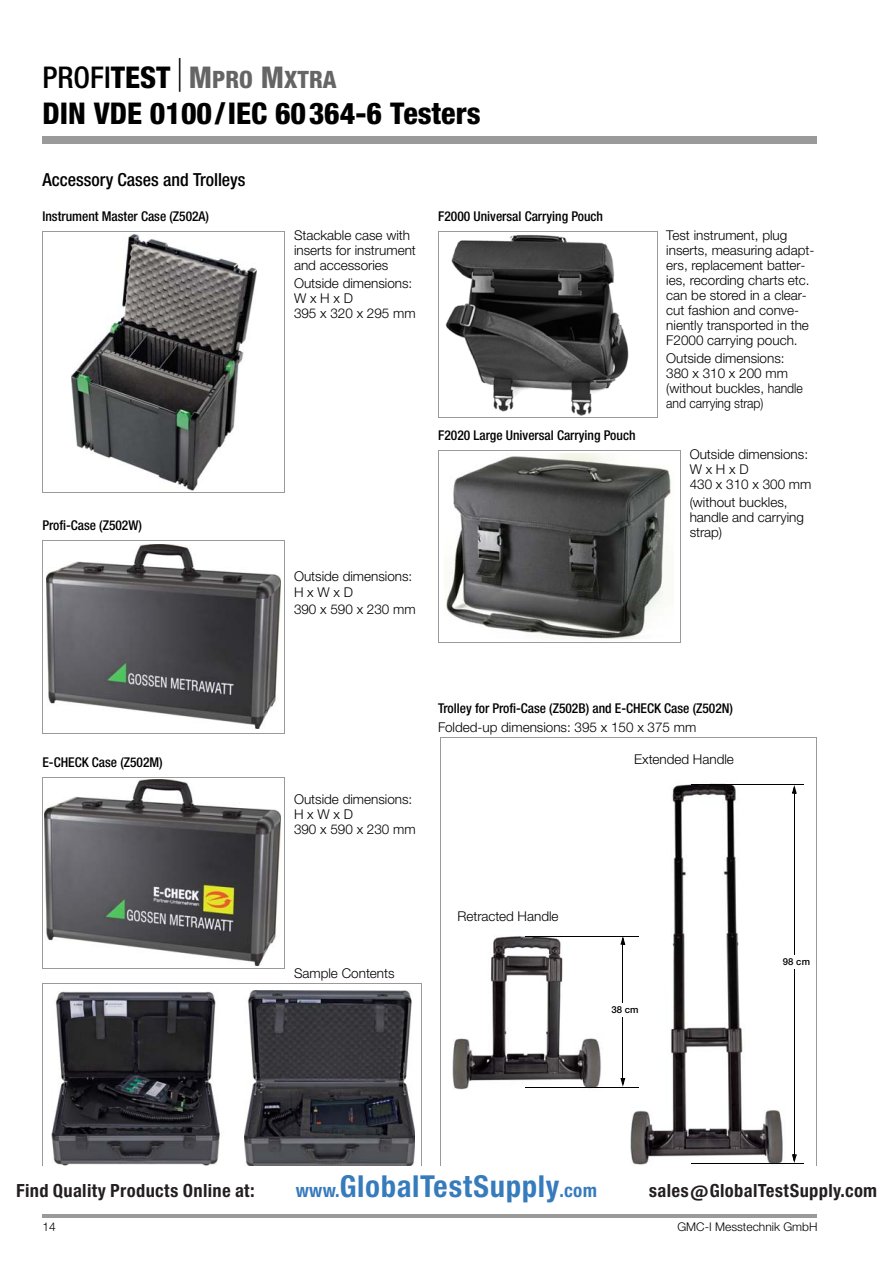
<style>
.page{position:relative;width:893px;height:1263px;background:#fff}
.page>*{position:absolute;margin:0;border:0;box-sizing:border-box;transform-origin:0 0}
.t1{font:800 condensed 30px "Helvetica Neue LTW1 G";color:#000}
.t2{font:28.95px "Europa Gro Nr 2 SBOP Bol Con";letter-spacing:.02em;color:#367bbc}
.t3{font:800 condensed 24px "Helvetica Neue LTW1 G";color:#656565}
.t4{font:500 condensed 18px "Helvetica Neue LTW1 G";color:#000}
.t5{font:17.4px "Europa Gro Nr 2 SBOP Bol Con";letter-spacing:.02em;color:#231f20}
.t6{font:300 13.5px/15px "Helvetica Neue LTW1 G";color:#000}
.t7{font:500 condensed 13.5px "Helvetica Neue LTW1 G";color:#000}
.t8{font:300 12px "Helvetica Neue LTW1 G";color:#000}
.t9{font:500 9.6px "Helvetica Neue LTW1 G";color:#000}
.s1{font-weight:500;font-size:30px;color:#000}
.s2{font-size:30px;color:#000}
.s3{font-size:30px}
.s4{font-size:17.85px}
</style>
<div class="page">
<hr style="left:42px;top:1215px;width:774px;height:3px;background:#9a9a9a">
<div style="left:42px;top:137px;width:774px;height:7px;background:#9a9a9a"></div>
<img style="left:71px;top:235px;width:185px;height:255px">
<hr style="left:43px;top:231px;width:242px;height:1px;background:#9a9a9a">
<hr style="left:285px;top:231px;width:1px;height:262px;background:#9a9a9a">
<hr style="left:42px;top:492px;width:243px;height:1px;background:#9a9a9a">
<hr style="left:42px;top:231px;width:1px;height:262px;background:#9a9a9a">
<img style="left:47px;top:545px;width:234px;height:184px">
<hr style="left:43px;top:540px;width:242px;height:1px;background:#9a9a9a">
<hr style="left:285px;top:540px;width:1px;height:193px;background:#9a9a9a">
<hr style="left:42px;top:733px;width:243px;height:1px;background:#9a9a9a">
<hr style="left:42px;top:540px;width:1px;height:193px;background:#9a9a9a">
<img style="left:45px;top:780px;width:236px;height:185px">
<hr style="left:43px;top:777px;width:242px;height:1px;background:#9a9a9a">
<hr style="left:285px;top:778px;width:1px;height:191px;background:#9a9a9a">
<hr style="left:42px;top:969px;width:243px;height:1px;background:#9a9a9a">
<hr style="left:42px;top:777px;width:1px;height:192px;background:#9a9a9a">
<img style="left:51px;top:991px;width:169px;height:175px">
<img style="left:244px;top:991px;width:171px;height:175px">
<hr style="left:43px;top:983px;width:378px;height:1px;background:#9a9a9a">
<hr style="left:421px;top:983px;width:1px;height:191px;background:#9a9a9a">
<hr style="left:42px;top:983px;width:1px;height:191px;background:#9a9a9a">
<img style="left:445px;top:234px;width:184px;height:182px">
<hr style="left:438px;top:231px;width:219px;height:1px;background:#9a9a9a">
<hr style="left:657px;top:231px;width:1px;height:186px;background:#9a9a9a">
<hr style="left:438px;top:417px;width:219px;height:1px;background:#9a9a9a">
<hr style="left:438px;top:231px;width:1px;height:186px;background:#9a9a9a">
<img style="left:446px;top:454px;width:225px;height:185px">
<hr style="left:438px;top:450px;width:242px;height:1px;background:#9a9a9a">
<hr style="left:680px;top:450px;width:1px;height:193px;background:#9a9a9a">
<hr style="left:438px;top:643px;width:242px;height:1px;background:#9a9a9a">
<hr style="left:438px;top:450px;width:1px;height:193px;background:#9a9a9a">
<img style="left:625px;top:783px;width:179px;height:382px">
<hr style="left:691px;top:784px;width:112px;height:1px;background:#000">
<hr style="left:691px;top:1163px;width:112px;height:1px;background:#000">
<svg style="left:791px;top:785px;width:5px;height:9px"></svg>
<hr style="left:794px;top:794px;width:1px;height:161px;background:#000">
<svg style="left:791px;top:1154px;width:5px;height:9px"></svg>
<hr style="left:794px;top:969px;width:1px;height:185px;background:#000">
<img style="left:452px;top:936px;width:149px;height:154px">
<hr style="left:525px;top:936px;width:113px;height:1px;background:#000">
<hr style="left:525px;top:1087px;width:113px;height:1px;background:#000">
<svg style="left:620px;top:937px;width:5px;height:8px"></svg>
<hr style="left:622px;top:945px;width:1px;height:58px;background:#000">
<svg style="left:620px;top:1078px;width:5px;height:9px"></svg>
<hr style="left:622px;top:1017px;width:1px;height:61px;background:#000">
<hr style="left:440px;top:737px;width:376px;height:1px;background:#9a9a9a">
<hr style="left:816px;top:737px;width:1px;height:444px;background:#9a9a9a">
<hr style="left:440px;top:737px;width:1px;height:444px;background:#9a9a9a">
<div style="left:0;top:1167px;width:886px;height:42px;background:#fff"></div>
<h3 class="t3" style="left:42px;top:66px;width:295px"><span class="s1">PROFI</span><span class="s2">TEST</span> <span class="s3">M</span>PRO <span class="s3">M</span>XTRA</h3>
<h1 class="t1" style="left:42px;top:96px;width:439px">DIN VDE 0100/IEC 60364-6 Testers</h1>
<h3 class="t4" style="left:42px;top:173px;width:205px">Accessory Cases and Trolleys</h3>
<p class="t7" style="left:42px;top:211px;width:168px">Instrument Master Case (Z502A)</p>
<p class="t7" style="left:42px;top:520px;width:101px">Profi-Case (Z502W)</p>
<p class="t7" style="left:42px;top:757px;width:122px">E-CHECK Case (Z502M)</p>
<p class="t6" style="left:294px;top:229px;width:123px">Stackable case with inserts for instrument and accessories</p>
<p class="t6" style="left:294px;top:277px;width:123px">Outside dimensions:<br>W x H x D<br>395 x 320 x 295 mm</p>
<p class="t7" style="left:438px;top:211px;width:166px">F2000 Universal Carrying Pouch</p>
<p class="t7" style="left:438px;top:430px;width:199px">F2020 Large Universal Carrying Pouch</p>
<p class="t6" style="left:294px;top:569px;width:123px;line-height:16.5px">Outside dimensions:<br>H x W x D<br>390 x 590 x 230 mm</p>
<p class="t6" style="left:666px;top:229px;width:150px">Test instrument, plug inserts, measuring adapt&shy;ers, replacement batter&shy;ies, recording charts etc. can be stored in a clear&shy;cut fashion and conve&shy;niently transported in the<br>F2000 carrying pouch.</p>
<p class="t6" style="left:666px;top:352px;width:138px">Outside dimensions:<br>380 x 310 x 200 mm (without buckles, handle and carrying strap)</p>
<p class="t6" style="left:689px;top:448px;width:123px">Outside dimensions:<br>W x H x D<br>430 x 310 x 300 mm</p>
<p class="t6" style="left:689px;top:496px;width:116px">(without buckles, handle and carrying strap)</p>
<p class="t6" style="left:294px;top:793px;width:123px">Outside dimensions:<br>H x W x D<br>390 x 590 x 230 mm</p>
<p class="t7" style="left:438px;top:703px;width:296px">Trolley for Profi-Case (Z502B) and E-CHECK Case (Z502N)</p>
<p class="t6" style="left:438px;top:721px;width:260px">Folded-up dimensions: 395 x 150 x 375 mm</p>
<p class="t6" style="left:634px;top:753px;width:101px">Extended Handle</p>
<p class="t6" style="left:294px;top:967px;width:102px">Sample Contents</p>
<p class="t6" style="left:457px;top:910px;width:103px">Retracted Handle</p>
<p class="t9" style="left:611px;top:1004px;width:29px">38 cm</p>
<p class="t9" style="left:783px;top:956px;width:29px">98 cm</p>
<p class="t5" style="left:16px;top:1181px;width:240px">Find Quality Products Online at:</p>
<h2 class="t2" style="left:296px;top:1169px;width:303px"><span class="s4">www.</span>GlobalTestSupply<span class="s4">.com</span></h2>
<p class="t5" style="left:648px;top:1181px;width:230px">sales@GlobalTestSupply.com</p>
<p class="t8" style="left:42px;top:1222px;width:15px">14</p>
<p class="t8" style="left:677px;top:1222px;width:142px">GMC-I Messtechnik GmbH</p>
</div>
